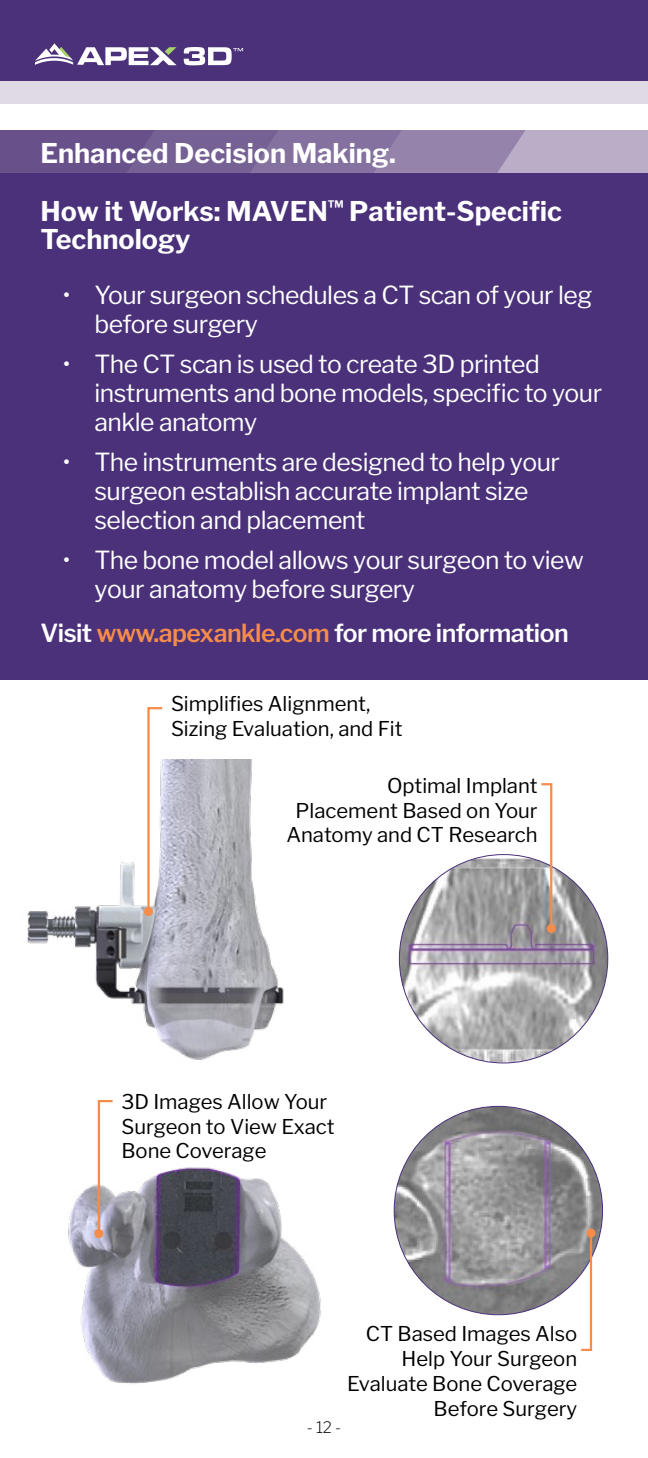
<style>
.page{position:relative;width:648px;height:1458px;background:#fff}
.page>*{position:absolute;margin:0;border:0;box-sizing:border-box;transform-origin:0 0}
.t1{font:700 27px/58.3px "Libre Franklin";color:#fff}
.t2{font:24.75px/29.2px "Libre Franklin";letter-spacing:-.02em;color:#fff}
.t3{font:600 24.75px "Libre Franklin";letter-spacing:-.02em;color:#fff}
.t4{font:20.25px/24.8px "Libre Franklin";color:#000}
.t5{font:200 15.75px "Libre Franklin";color:#000}
.s1{color:#f68c4a}
</style>
<div class="page">
<div style="left:0;top:0;width:648px;height:104px;background:#dfdae6"></div>
<div style="left:0;top:0;width:648px;height:81px;background:#4a317a"></div>
<svg style="left:184px;top:47px;width:59px;height:18px"></svg>
<svg style="left:35px;top:43px;width:142px;height:22px"></svg>
<img style="left:68px;top:1167px;width:253px;height:217px">
<img style="left:27px;top:760px;width:257px;height:300px">
<img style="left:399px;top:855px;width:209px;height:208px;border-radius:102px">
<svg style="left:146px;top:707px;width:18px;height:207px"></svg>
<div style="left:144px;top:907px;width:9px;height:9px;background:#f68c4a;border-radius:50%"></div>
<svg style="left:97px;top:1100px;width:18px;height:136px"></svg>
<div style="left:94px;top:1229px;width:9px;height:9px;background:#f68c4a;border-radius:50%"></div>
<svg style="left:539px;top:783px;width:15px;height:148px"></svg>
<div style="left:547px;top:924px;width:9px;height:9px;background:#f68c4a;border-radius:50%"></div>
<img style="left:394px;top:1106px;width:209px;height:209px;border-radius:102px">
<svg style="left:579px;top:1231px;width:14px;height:120px"></svg>
<div style="left:586px;top:1229px;width:9px;height:9px;background:#f68c4a;border-radius:50%"></div>
<div style="left:0;top:144px;width:648px;height:536px;background:#4a317a"></div>
<div style="left:32px;top:130px;width:616px;height:43px;background:#b9adc8"></div>
<svg style="left:0;top:130px;width:525px;height:43px;background:#7e6a9b"></svg>
<p class="t1" style="left:40px;top:124px;width:523px">Enhanced Decision Making.<br>How it Works: MAVEN<sup>™</sup> Patient-Specific</p>
<p class="t1" style="left:40px;top:210px;width:152px">Technology</p>
<p class="t2" style="left:94px;top:281px;width:499px;text-indent:-32px">• Your surgeon schedules a CT scan of your leg before surgery</p>
<p class="t2" style="left:94px;top:349px;width:509px;text-indent:-32px">• The CT scan is used to create 3D printed instruments and bone models, specific to your ankle anatomy</p>
<p class="t2" style="left:94px;top:447px;width:467px;text-indent:-32px">• The instruments are designed to help your surgeon establish accurate implant size selection and placement</p>
<p class="t2" style="left:94px;top:545px;width:491px;text-indent:-32px">• The bone model allows your surgeon to view your anatomy before surgery</p>
<p class="t3" style="left:40px;top:618px;width:530px">Visit <span class="s1">www.apexankle.com</span> for more information</p>
<p class="t4" style="left:171px;top:691px;width:233px">Simplifies Alignment,<br>Sizing Evaluation, and Fit</p>
<p class="t4" style="left:286px;top:773px;width:253px;text-align:right">Optimal Implant<br>Placement Based on Your<br>Anatomy and CT Research</p>
<p class="t4" style="left:121px;top:1089px;width:215px">3D Images Allow Your<br>Surgeon to View Exact<br>Bone Coverage</p>
<p class="t5" style="left:307px;top:1418px;width:36px">- 12 -</p>
<p class="t4" style="left:347px;top:1322px;width:231px;text-align:right">CT Based Images Also<br>Help Your Surgeon<br>Evaluate Bone Coverage<br>Before Surgery</p>
</div>
